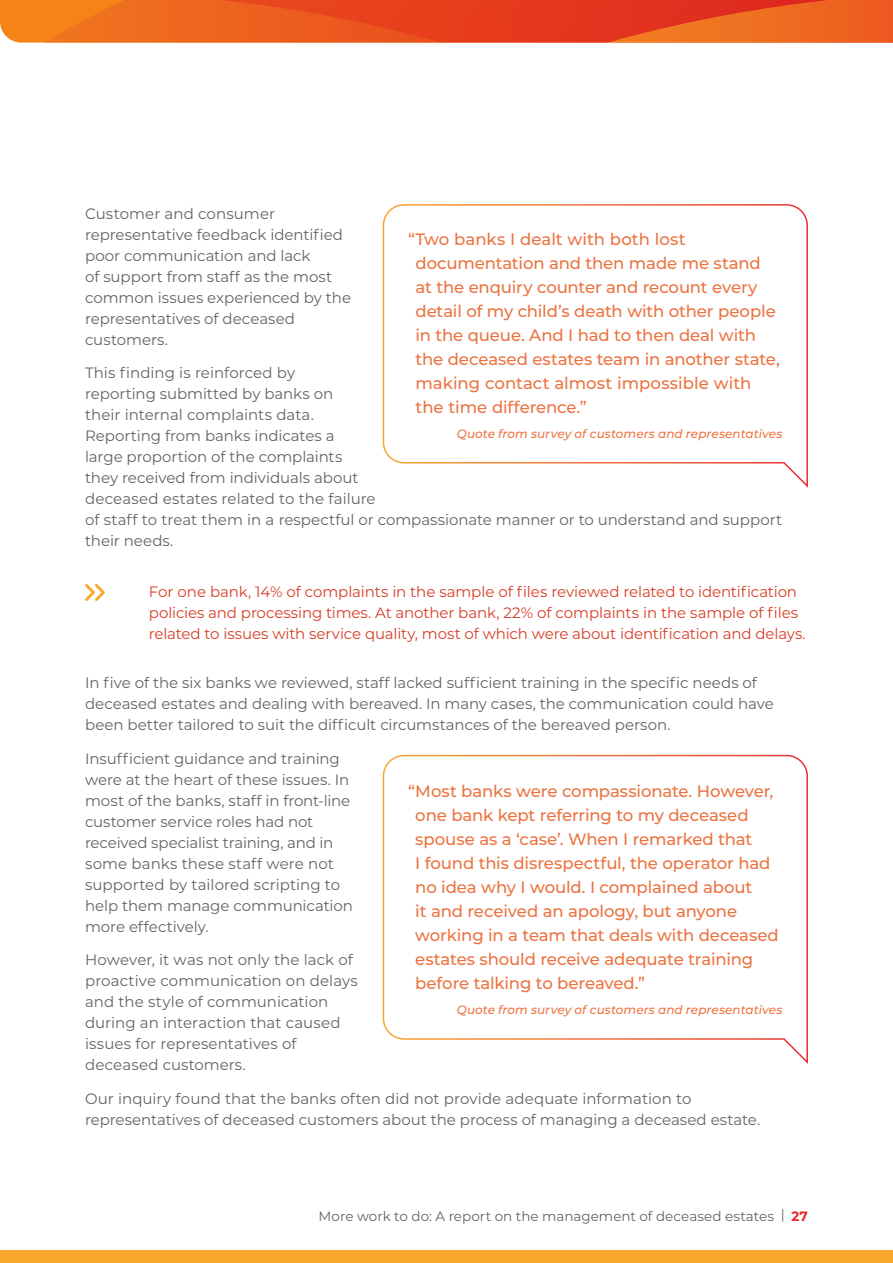
<style>
.page{position:relative;width:893px;height:1263px;background:#fff}
.page>*{position:absolute;margin:0;border:0;box-sizing:border-box;transform-origin:0 0}
.t1{font:500 16.5px/24px "Montserrat";letter-spacing:-.005em;color:#ec7341}
.Body_copy{font:15px/21px "Montserrat";color:#636366}
.Pull-out_text{font:15px/21px "Montserrat";letter-spacing:-.01em;color:#d63e27}
.t2{font:13.5px "Montserrat";color:#636366}
.Quote_byline{font:italic 500 12px "Montserrat";letter-spacing:.005em;color:#ec7341}
.s1{font-weight:700;color:#e82b2f}
</style>
<div class="page">
<div style="left:0;top:1250px;width:893px;height:13px;background:#faa72e"></div>
<svg style="left:0;top:0;width:893px;height:43px;background:#ea581f"></svg>
<svg style="left:85px;top:584px;width:20px;height:17px"></svg>
<svg style="left:382px;top:754px;width:426px;height:310px"></svg>
<svg style="left:382px;top:204px;width:426px;height:284px"></svg>
<p class="Body_copy" style="left:85px;top:202px;width:268px">Customer and consumer representative feedback identified poor communication and lack<br>of support from staff as the most common issues experienced by the representatives of deceased customers.</p>
<p class="Body_copy" style="left:85px;top:362px;width:699px">This finding is reinforced by<br>reporting submitted by banks on<br>their internal complaints data.<br>Reporting from banks indicates a<br>large proportion of the complaints<br>they received from individuals about<br>deceased estates related to the failure<br>of staff to treat them in a respectful or compassionate manner or to understand and support their needs.</p>
<p class="Pull-out_text" style="left:149px;top:580px;width:657px">For one bank, 14% of complaints in the sample of files reviewed related to identification policies and processing times. At another bank, 22% of complaints in the sample of files related to issues with service quality, most of which were about identification and delays.</p>
<p class="Body_copy" style="left:85px;top:671px;width:690px">In five of the six banks we reviewed, staff lacked sufficient training in the specific needs of deceased estates and dealing with bereaved. In many cases, the communication could have been better tailored to suit the difficult circumstances of the bereaved person.</p>
<p class="Body_copy" style="left:85px;top:747px;width:270px">Insufficient guidance and training were at the heart of these issues. In most of the banks, staff in front-line customer service roles had not received specialist training, and in some banks these staff were not supported by tailored scripting to help them manage communication more effectively.</p>
<p class="Body_copy" style="left:85px;top:949px;width:274px">However, it was not only the lack of proactive communication on delays and the style of communication during an interaction that caused issues for representatives of deceased customers.</p>
<p class="Body_copy" style="left:85px;top:1088px;width:675px">Our inquiry found that the banks often did not provide adequate information to representatives of deceased customers about the process of managing a deceased estate.</p>
<p class="t1" style="left:416px;top:227px;width:366px;text-indent:-7px">“Two banks I dealt with both lost documentation and then made me stand at the enquiry counter and recount every detail of my child’s death with other people in the queue. And I had to then deal with the deceased estates team in another state, making contact almost impossible with the time difference.”</p>
<p class="Quote_byline" style="left:457px;top:426px;width:327px">Quote from survey of customers and representatives</p>
<p class="t1" style="left:415px;top:778px;width:365px;text-indent:-7px">“Most banks were compassionate. However, one bank kept referring to my deceased spouse as a ‘case’. When I remarked that<br>I found this disrespectful, the operator had no idea why I would. I complained about<br>it and received an apology, but anyone working in a team that deals with deceased estates should receive adequate training before talking to bereaved.”</p>
<p class="Quote_byline" style="left:457px;top:1001px;width:327px">Quote from survey of customers and representatives</p>
<p class="t2" style="left:319px;top:1207px;width:491px">More work to do: A report on the management of deceased estates | <span class="s1">27</span></p>
</div>
